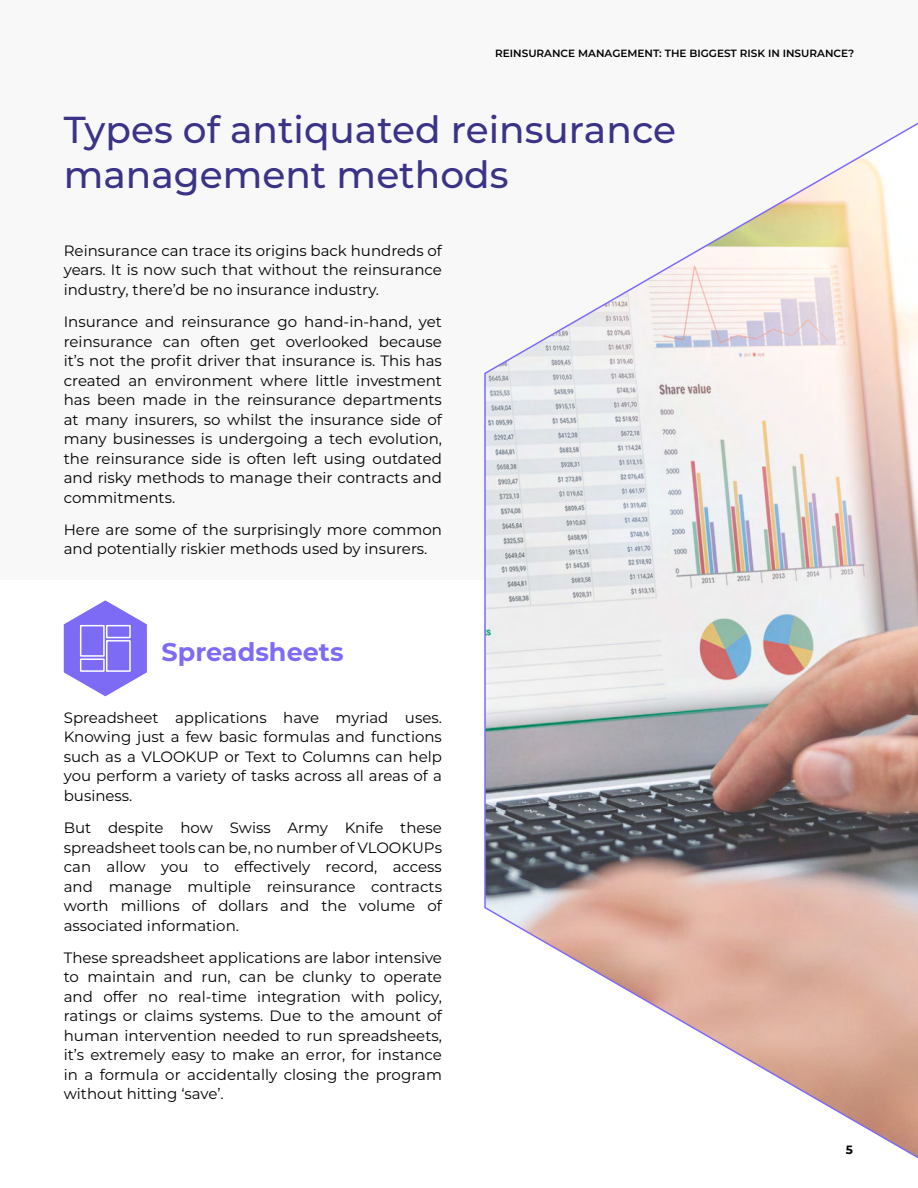
<style>
.page{position:relative;width:918px;height:1188px;background:#fff}
.page>*{position:absolute;margin:0;border:0;box-sizing:border-box;transform-origin:0 0}
.t1{font:500 37.5px/45px "Montserrat";color:#3b3387}
.t2{font:700 25.5px "Montserrat";color:#7e6bf5}
.t3{font:15px/19.5px "Montserrat";color:#000;text-align:justify}
.t4{font:700 12px "Montserrat";color:#010101}
.t5{font:600 10.5px "Montserrat";color:#010101}
</style>
<div class="page">
<div style="left:0;top:0;width:918px;height:579px;background:#f8f8f8"></div>
<svg style="left:64px;top:600px;width:83px;height:96px"></svg>
<img style="left:484px;top:122px;width:434px;height:1037px">
<p class="t5" style="left:495px;top:47px;width:361px">REINSURANCE MANAGEMENT: THE BIGGEST RISK IN INSURANCE?</p>
<h1 class="t1" style="left:64px;top:110px;width:614px">Types of antiquated reinsurance management methods</h1>
<p class="t3" style="left:64px;top:241px;width:380px">Reinsurance can trace its origins back hundreds of years. It is now such that without the reinsurance industry, there’d be no insurance industry.</p>
<p class="t3" style="left:64px;top:313px;width:380px">Insurance and reinsurance go hand-in-hand, yet reinsurance can often get overlooked because it’s not the profit driver that insurance is. This has created an environment where little investment has been made in the reinsurance departments at many insurers, so whilst the insurance side of many businesses is undergoing a tech evolution, the reinsurance side is often left using outdated and risky methods to manage their contracts and commitments.</p>
<p class="t3" style="left:64px;top:520px;width:380px">Here are some of the surprisingly more common and potentially riskier methods used by insurers.</p>
<h2 class="t2" style="left:162px;top:639px;width:183px">Spreadsheets</h2>
<p class="t3" style="left:64px;top:708px;width:380px">Spreadsheet applications have myriad uses.<br>Knowing just a few basic formulas and functions such as a VLOOKUP or Text to Columns can help you perform a variety of tasks across all areas of a business.</p>
<p class="t3" style="left:64px;top:819px;width:380px">But despite how Swiss Army Knife these spreadsheet tools can be, no number of VLOOKUPs can allow you to effectively record, access and manage multiple reinsurance contracts worth millions of dollars and the volume of associated information.</p>
<p class="t3" style="left:64px;top:948px;width:380px">These spreadsheet applications are labor intensive to maintain and run, can be clunky to operate and offer no real-time integration with policy, ratings or claims systems. Due to the amount of human intervention needed to run spreadsheets, it’s extremely easy to make an error, for instance in a formula or accidentally closing the program without hitting ‘save’.</p>
<p class="t4" style="left:846px;top:1144px;width:9px">5</p>
</div>
